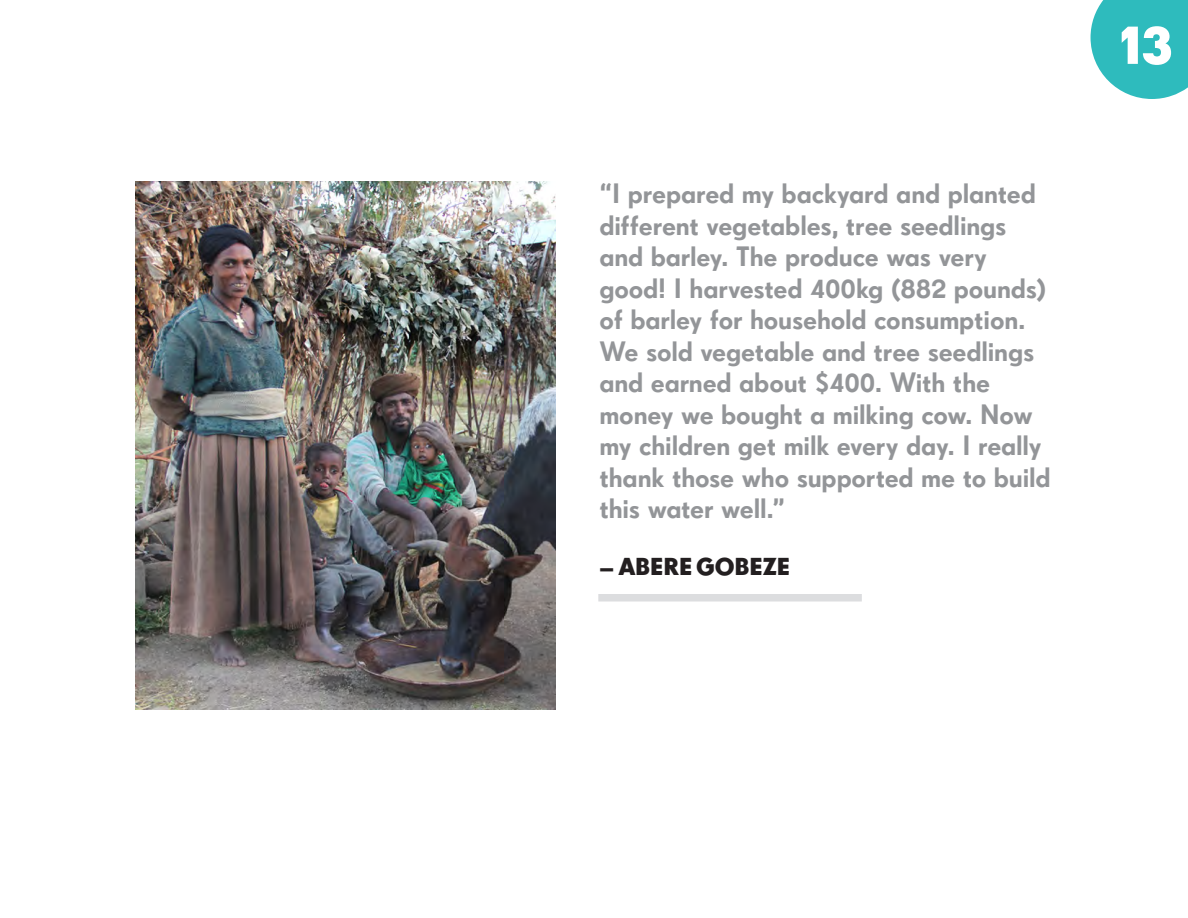
<style>
.page{position:relative;width:1188px;height:918px;background:#fff}
.page>*{position:absolute;margin:0;border:0;box-sizing:border-box;transform-origin:0 0}
.t1{font:700 30px "Drescher Grotesk BT";color:#fff}
.Bible_verse{font:600 28.5px/31.5px "Drescher Grotesk BT";letter-spacing:-.005em;color:#939598}
.Bible_Book{font:700 25.5px "Drescher Grotesk BT";letter-spacing:-.01em;color:#231f20}
.s1{font-size:58.5px}
</style>
<div class="page">
<svg style="left:1091px;top:0;width:97px;height:99px;background:#45c2c4"></svg>
<div style="left:598px;top:594px;width:264px;height:8px;background:#dcdddf"></div>
<img style="left:135px;top:182px;width:420px;height:527px">
<p class="Bible_verse" style="left:599px;top:178px;width:453px">“I prepared my backyard and planted different vegetables, tree seedlings and barley. The produce was very good! I harvested 400kg (882 pounds) of barley for household consumption.<br>We sold vegetable and tree seedlings and earned about $400. With the money we bought a milking cow. Now my children get milk every day. I really thank those who supported me to build this water well.”</p>
<p class="Bible_Book" style="left:599px;top:551px;width:192px">– ABERE GOBEZE</p>
<p class="t1" style="left:1108px;top:36px;width:67px">13<span class="s1">13</span></p>
</div>
